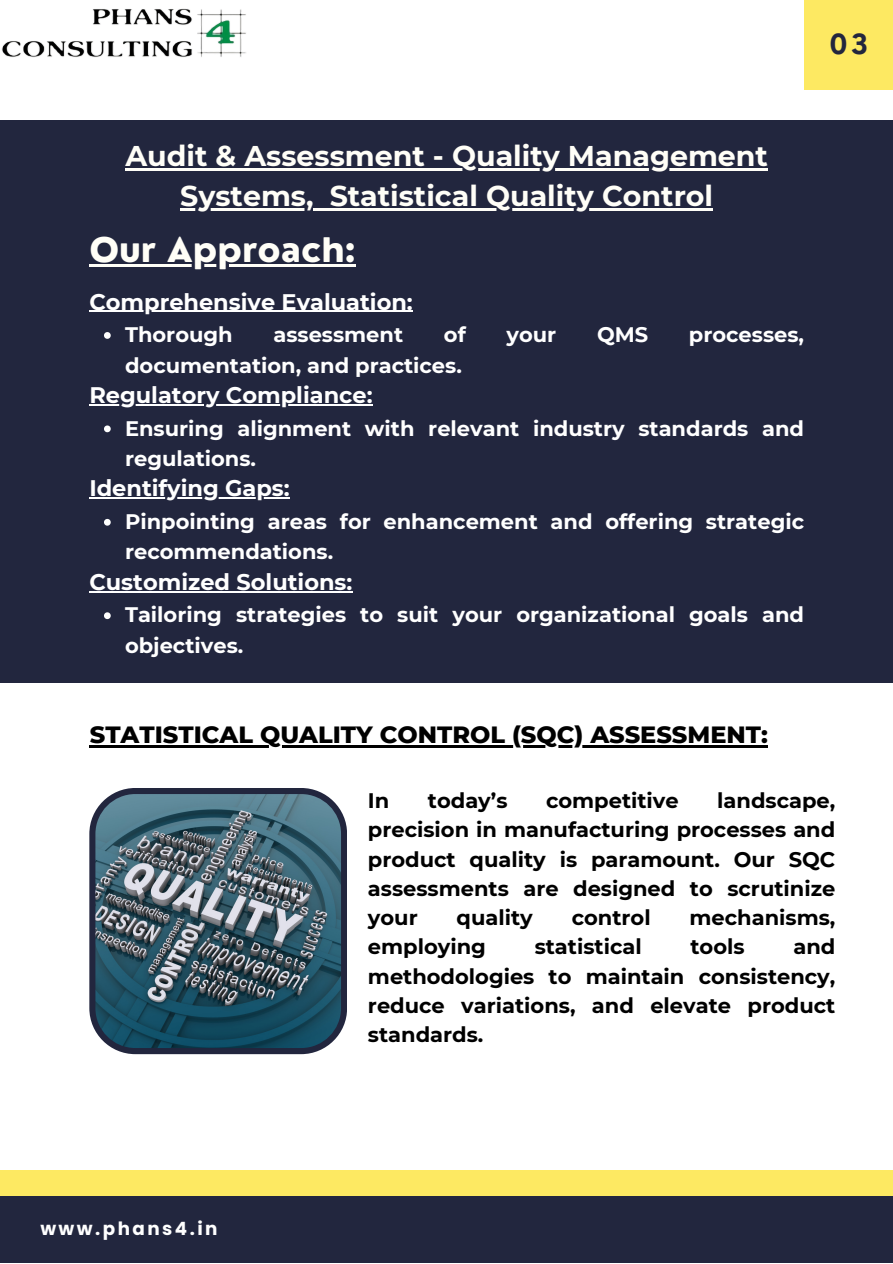
<style>
.page{position:relative;width:893px;height:1264px;background:#fff}
.page>*{position:absolute;margin:0;border:0;box-sizing:border-box;transform-origin:0 0}
.t1{font:800 33px "Nourd";color:#fffef7}
.t2{font:700 28.5px/39.3px "Montserrat";color:#fffef7;text-align:center}
.t3{font:700 27px "Nourd";color:#22263e}
.t4{font:800 24px "Montserrat";color:#000}
.t5{font:700 22.5px "Montserrat";color:#fff}
.t6{font:700 21px/29.2px "Montserrat";color:#000;text-align:justify}
.t7{font:700 21px/30.3px "Montserrat";color:#fff}
.t8{font:700 18.3px "Poppins";letter-spacing:.135em;color:#fff}
</style>
<div class="page">
<div style="left:0;top:120px;width:892px;height:562px;background:#22263e"></div>
<div style="left:804px;top:0;width:88px;height:89px;background:#fde962"></div>
<svg style="left:89px;top:788px;width:258px;height:266px;background:#496674"></svg>
<div style="left:0;top:1195px;width:892px;height:68px;background:#22263e"></div>
<div style="left:0;top:1169px;width:892px;height:26px;background:#fde962"></div>
<img style="left:1px;top:8px;width:245px;height:49px">
<hr style="left:89px;top:264px;width:266px;height:2px;background:#fffef7">
<hr style="left:89px;top:311px;width:324px;height:1px;background:#fff">
<svg style="left:104px;top:332px;width:7px;height:7px"></svg>
<hr style="left:89px;top:404px;width:283px;height:1px;background:#fff">
<svg style="left:104px;top:425px;width:7px;height:7px"></svg>
<hr style="left:89px;top:497px;width:201px;height:1px;background:#fff">
<svg style="left:104px;top:519px;width:7px;height:6px"></svg>
<hr style="left:89px;top:591px;width:263px;height:1px;background:#fff">
<svg style="left:104px;top:612px;width:7px;height:7px"></svg>
<hr style="left:90px;top:745px;width:677px;height:2px;background:#000">
<hr style="left:125px;top:169px;width:643px;height:2px;background:#fffef7">
<hr style="left:180px;top:208px;width:133px;height:2px;background:#fffef7">
<svg style="left:313px;top:208px;width:16px;height:2px"></svg>
<hr style="left:329px;top:208px;width:384px;height:2px;background:#fffef7">
<p class="t3" style="left:829px;top:27px;width:41px">03</p>
<p class="t2" style="left:125px;top:136px;width:644px">Audit &amp; Assessment - Quality Management<br>Systems, Statistical Quality Control</p>
<p class="t1" style="left:89px;top:229px;width:268px">Our Approach:</p>
<p class="t5" style="left:89px;top:288px;width:325px">Comprehensive Evaluation:</p>
<p class="t7" style="left:125px;top:319px;width:109px">Thorough</p>
<p class="t7" style="left:273px;top:319px;width:131px">assessment</p>
<p class="t7" style="left:444px;top:319px;width:23px">of</p>
<p class="t7" style="left:506px;top:319px;width:51px">your</p>
<p class="t7" style="left:597px;top:319px;width:53px">QMS</p>
<p class="t7" style="left:689px;top:319px;width:117px">processes,</p>
<p class="t7" style="left:125px;top:350px;width:338px">documentation, and practices.</p>
<p class="t5" style="left:89px;top:381px;width:285px">Regulatory Compliance:</p>
<p class="t7" style="left:125px;top:413px;width:680px">Ensuring alignment with relevant industry standards and regulations.</p>
<p class="t5" style="left:89px;top:474px;width:202px">Identifying Gaps:</p>
<p class="t7" style="left:125px;top:506px;width:680px">Pinpointing areas for enhancement and offering strategic recommendations.</p>
<p class="t5" style="left:89px;top:568px;width:264px">Customized Solutions:</p>
<p class="t7" style="left:125px;top:599px;width:680px">Tailoring strategies to suit your organizational goals and objectives.</p>
<p class="t4" style="left:90px;top:719px;width:679px">STATISTICAL QUALITY CONTROL (SQC) ASSESSMENT:</p>
<p class="t8" style="left:40px;top:1215px;width:179px">www.phans4.in</p>
<p class="t6" style="left:368px;top:786px;width:23px">In</p>
<p class="t6" style="left:428px;top:786px;width:81px">today’s</p>
<p class="t6" style="left:546px;top:786px;width:134px">competitive</p>
<p class="t6" style="left:368px;top:786px;width:469px;text-indent:349px">landscape, precision in manufacturing processes and product quality is paramount. Our SQC assessments are designed to scrutinize your</p>
<p class="t6" style="left:456px;top:903px;width:78px">quality</p>
<p class="t6" style="left:571px;top:903px;width:80px">control</p>
<p class="t6" style="left:689px;top:903px;width:147px">mechanisms,</p>
<p class="t6" style="left:368px;top:932px;width:119px">employing</p>
<p class="t6" style="left:534px;top:932px;width:108px">statistical</p>
<p class="t6" style="left:690px;top:932px;width:56px">tools</p>
<p class="t6" style="left:368px;top:932px;width:469px;text-indent:425px">and methodologies to maintain consistency, reduce variations, and elevate product standards.</p>
</div>
